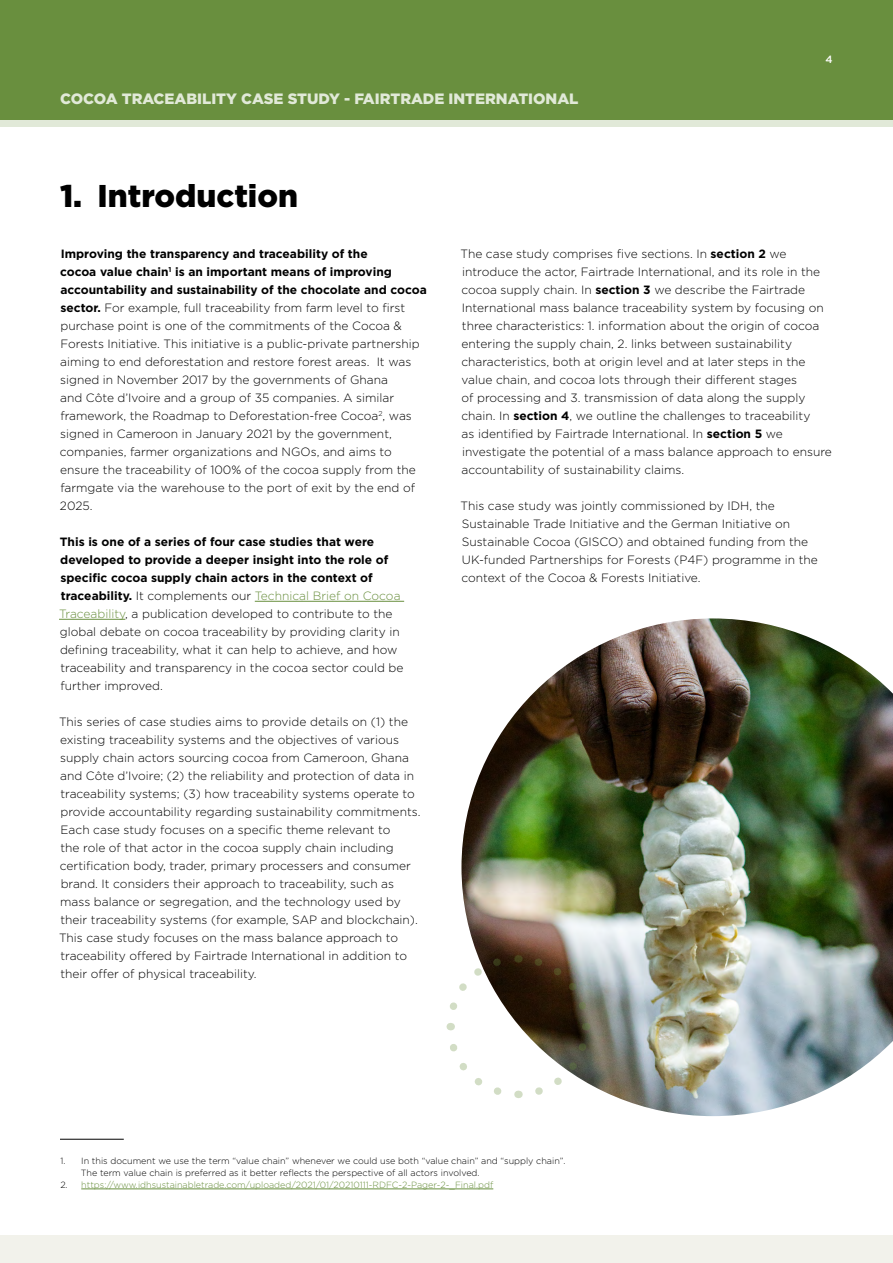
<style>
.page{position:relative;width:893px;height:1263px;background:#fff}
.page>*{position:absolute;margin:0;border:0;box-sizing:border-box;transform-origin:0 0}
.t1{font:900 31.5px "Gotham";color:#000}
.t2{font:900 15px "Gotham";color:#e1e9d8}
.Body{font:300 12px/18px "Gotham";color:#000}
.t3{font:500 10.5px "Gotham";color:#fff}
.Footnote{font:300 9px/12px "Gotham";color:#000}
.Footnote-2{font:300 9px "Gotham";color:#698f3e}
.s1{font-weight:700}
.s2{color:#698f3e}
.s3{color:#000}
</style>
<div class="page">
<div style="left:0;top:0;width:893px;height:120px;background:#698f3e"></div>
<div style="left:0;top:120px;width:893px;height:6px;background:#e1e9d8"></div>
<hr style="left:60px;top:1139px;width:64px;height:1px;background:#000">
<hr style="left:81px;top:1188px;width:412px;height:1px;background:#698f3e">
<hr style="left:255px;top:601px;width:149px;height:1px;background:#698f3e">
<hr style="left:59px;top:619px;width:66px;height:1px;background:#698f3e">
<div style="left:0;top:1236px;width:893px;height:27px;background:#f2f2eb"></div>
<img style="left:461px;top:618px;width:432px;height:498px">
<svg style="left:529px;top:1023px;width:64px;height:77px"></svg>
<svg style="left:518px;top:951px;width:74px;height:64px;background:#4f4131"></svg>
<svg style="left:446px;top:953px;width:60px;height:77px"></svg>
<svg style="left:450px;top:1038px;width:69px;height:62px"></svg>
<p class="t2" style="left:60px;top:88px;width:520px">COCOA TRACEABILITY CASE STUDY - FAIRTRADE INTERNATIONAL</p>
<p class="t1" style="left:60px;top:174px;width:240px">1. Introduction</p>
<p class="t3" style="left:825px;top:52px;width:9px">4</p>
<p class="Body" style="left:60px;top:244px;width:368px"><span class="s1">Improving the transparency and traceability of the<br>cocoa value chain</span><sup>1</sup> <span class="s1">is an important means of improving accountability and sustainability of the chocolate and cocoa sector.</span> For example, full traceability from farm level to first purchase point is one of the commitments of the Cocoa &amp; Forests Initiative. This initiative is a public-private partnership aiming to end deforestation and restore forest areas. It was signed in November 2017 by the governments of Ghana<br>and Côte d’Ivoire and a group of 35 companies. A similar framework, the Roadmap to Deforestation-free Cocoa<sup>2</sup>, was signed in Cameroon in January 2021 by the government, companies, farmer organizations and NGOs, and aims to ensure the traceability of 100% of the cocoa supply from the farmgate via the warehouse to the port of exit by the end of 2025.</p>
<p class="Body" style="left:59px;top:532px;width:346px"><span class="s1">This is one of a series of four case studies that were developed to provide a deeper insight into the role of specific cocoa supply chain actors in the context of traceability.</span> It complements our <span class="s2">Technical Brief on Cocoa Traceability</span>, a publication developed to contribute to the global debate on cocoa traceability by providing clarity in defining traceability, what it can help to achieve, and how traceability and transparency in the cocoa sector could be further improved.</p>
<p class="Body" style="left:59px;top:712px;width:363px">This series of case studies aims to provide details on (1) the existing traceability systems and the objectives of various supply chain actors sourcing cocoa from Cameroon, Ghana and Côte d’Ivoire; (2) the reliability and protection of data in traceability systems; (3) how traceability systems operate to provide accountability regarding sustainability commitments.<br>Each case study focuses on a specific theme relevant to<br>the role of that actor in the cocoa supply chain including certification body, trader, primary processers and consumer brand. It considers their approach to traceability, such as mass balance or segregation, and the technology used by their traceability systems (for example, SAP and blockchain).<br>This case study focuses on the mass balance approach to traceability offered by Fairtrade International in addition to their offer of physical traceability.</p>
<p class="Body" style="left:461px;top:244px;width:373px">The case study comprises five sections. In <span class="s1">section 2</span> we introduce the actor, Fairtrade International, and its role in the cocoa supply chain. In <span class="s1">section 3</span> we describe the Fairtrade International mass balance traceability system by focusing on three characteristics: 1. information about the origin of cocoa entering the supply chain, 2. links between sustainability characteristics, both at origin level and at later steps in the value chain, and cocoa lots through their different stages<br>of processing and 3. transmission of data along the supply chain. In <span class="s1">section 4</span>, we outline the challenges to traceability<br>as identified by Fairtrade International. In <span class="s1">section 5</span> we investigate the potential of a mass balance approach to ensure accountability of sustainability claims.</p>
<p class="Body" style="left:461px;top:496px;width:359px">This case study was jointly commissioned by IDH, the Sustainable Trade Initiative and the German Initiative on Sustainable Cocoa (GISCO) and obtained funding from the UK-funded Partnerships for Forests (P4F) programme in the context of the Cocoa &amp; Forests Initiative.</p>
<p class="Footnote" style="left:81px;top:1154px;width:486px;text-indent:-20px">1. In this document we use the term “value chain” whenever we could use both “value chain” and “supply chain”.<br>The term value chain is preferred as it better reflects the perspective of all actors involved.</p>
<p class="Footnote-2" style="left:60px;top:1179px;width:434px"><span class="s3">2.</span> https://www.idhsustainabletrade.com/uploaded/2021/01/20210111-RDFC-2-Pager-2-_Final.pdf</p>
</div>
